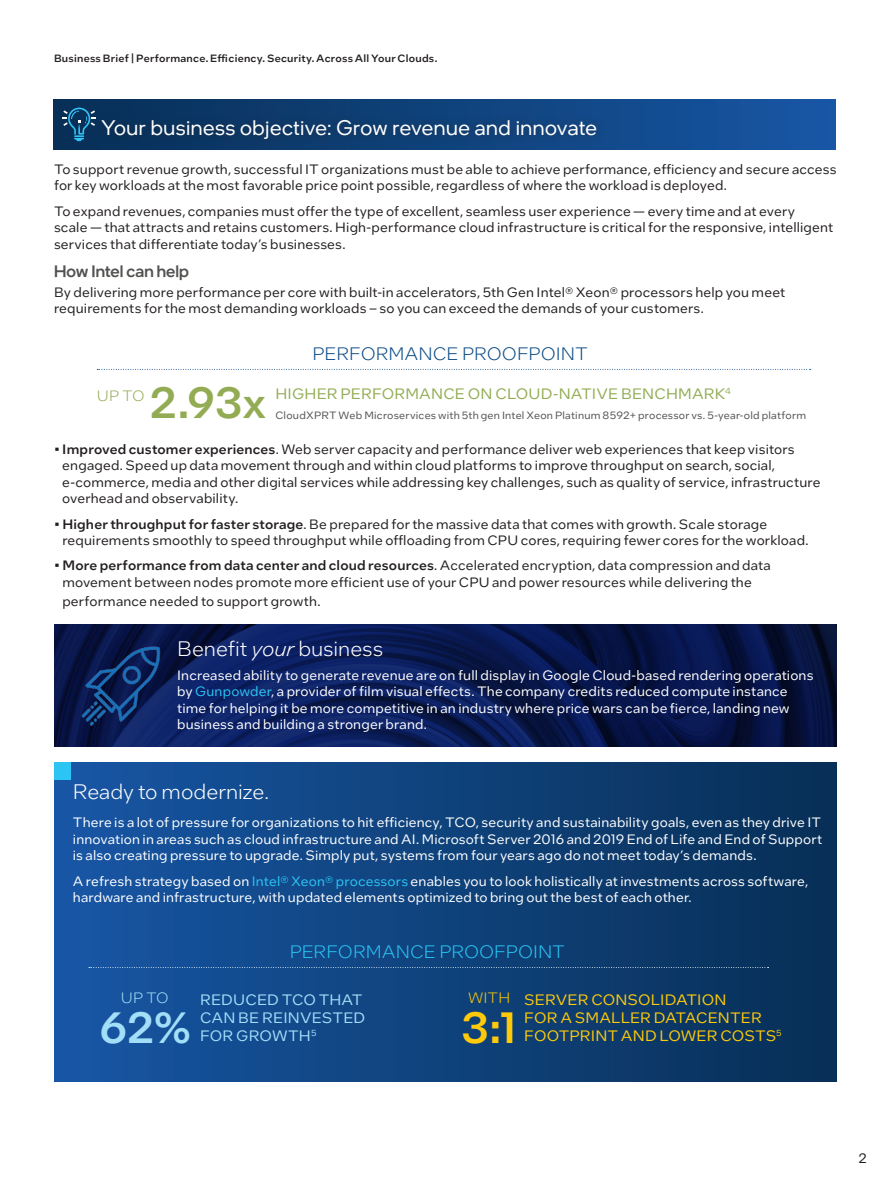
<style>
.page{position:relative;width:891px;height:1188px;background:#fff}
.page>*{position:absolute;margin:0;border:0;box-sizing:border-box;transform-origin:0 0}
.t1{font:500 43.5px "Intel One Text";color:#93ac54}
.t2{font:500 43.5px "Intel One Text";color:#a3def8}
.t3{font:500 43.5px "Intel One Text";color:#feca0a}
.t4{font:21px "Intel One Display";letter-spacing:.025em;color:#fff}
.t5{font:300 21px "Intel One Text";color:#fff}
.t6{font:300 18px "Intel One Text";color:#0b4b86}
.t7{font:300 18px "Intel One Text";color:#2bc4f3}
.t8{font:500 16.5px "Intel One Display";letter-spacing:.01em;color:#525250}
.t9{font:15px/18px "Intel One Text";letter-spacing:.005em;color:#feca0a}
.t10{font:15px "Intel One Text";letter-spacing:.01em;color:#93ac54}
.t11{font:15px/18px "Intel One Text";letter-spacing:.005em;color:#a3def8}
.t12{font:300 15px "Intel One Text";color:#93ac54}
.t13{font:300 15px "Intel One Text";color:#a3def8}
.t14{font:300 15px "Intel One Text";color:#feca0a}
.t15{font:13.5px/16.5px "Intel One Text";letter-spacing:.015em;color:#231f20}
.t16{font:13.5px/16.5px "Intel One Text";letter-spacing:.015em;color:#fff}
.t17{font:10.5px "Intel One Text";letter-spacing:.02em;color:#515252}
.t18{font:500 10.5px "Intel One Text";letter-spacing:.02em;color:#231f20}
.s1{font-weight:500}
.s2{font-style:italic}
.s3{color:#2bc4f3}
</style>
<div class="page">
<svg style="left:54px;top:625px;width:783px;height:122px;background:#091951"></svg>
<div style="left:54px;top:100px;width:782px;height:49px;background:linear-gradient(to right,#072f55,#1756a4)"></div>
<div style="left:94px;top:111px;width:513px;height:38px;background:#231f20;opacity:.5"></div>
<svg style="left:97px;top:369px;width:714px;height:1px"></svg>
<img style="left:70px;top:640px;width:103px;height:92px">
<svg style="left:62px;top:108px;width:34px;height:33px"></svg>
<div style="left:54px;top:762px;width:783px;height:320px;background:linear-gradient(to right,#1756a4,#072f55)"></div>
<svg style="left:89px;top:967px;width:680px;height:1px"></svg>
<div style="left:54px;top:762px;width:17px;height:18px;background:#2bc4f3"></div>
<p class="t18" style="left:54px;top:51px;width:385px">Business Brief | Performance. Efficiency. Security. Across All Your Clouds.</p>
<h2 class="t4" style="left:102px;top:114px;width:497px">Your business objective: Grow revenue and innovate</h2>
<p class="t15" style="left:54px;top:160px;width:784px">To support revenue growth, successful IT organizations must be able to achieve performance, efficiency and secure access for key workloads at the most favorable price point possible, regardless of where the workload is deployed.</p>
<p class="t15" style="left:54px;top:202px;width:781px">To expand revenues, companies must offer the type of excellent, seamless user experience — every time and at every<br>scale — that attracts and retains customers. High-performance cloud infrastructure is critical for the responsive, intelligent services that differentiate today’s businesses.</p>
<p class="t8" style="left:54px;top:261px;width:137px">How Intel can help</p>
<p class="t15" style="left:54px;top:283px;width:733px">By delivering more performance per core with built-in accelerators, 5th Gen Intel® Xeon® processors help you meet requirements for the most demanding workloads – so you can exceed the demands of your customers.</p>
<h3 class="t6" style="left:312px;top:342px;width:277px">PERFORMANCE PROOFPOINT</h3>
<h1 class="t1" style="left:149px;top:373px;width:118px">2.93x</h1>
<p class="t10" style="left:275px;top:384px;width:457px">HIGHER PERFORMANCE ON CLOUD-NATIVE BENCHMARK<sup>4</sup></p>
<p class="t12" style="left:97px;top:386px;width:49px">UP TO</p>
<p class="t17" style="left:275px;top:409px;width:532px">CloudXPRT Web Microservices with 5th gen Intel Xeon Platinum 8592+ processor vs. 5-year-old platform</p>
<p class="t15" style="left:62px;top:440px;width:760px;text-indent:-8px">• <span class="s1">Improved customer experiences</span>. Web server capacity and performance deliver web experiences that keep visitors engaged. Speed up data movement through and within cloud platforms to improve throughput on search, social, e-commerce, media and other digital services while addressing key challenges, such as quality of service, infrastructure overhead and observability.</p>
<p class="t15" style="left:62px;top:515px;width:748px;text-indent:-8px">• <span class="s1">Higher throughput for faster storage</span>. Be prepared for the massive data that comes with growth. Scale storage requirements smoothly to speed throughput while offloading from CPU cores, requiring fewer cores for the workload.</p>
<p class="t15" style="left:62px;top:557px;width:710px;text-indent:-8px">• <span class="s1">More performance from data center and cloud resources</span>. Accelerated encryption, data compression and data movement between nodes promote more efficient use of your CPU and power resources while delivering the</p>
<p class="t15" style="left:62px;top:593px;width:260px">performance needed to support growth.</p>
<h2 class="t5" style="left:177px;top:635px;width:208px">Benefit <span class="s2">your</span> business</h2>
<p class="t16" style="left:177px;top:666px;width:638px">Increased ability to generate revenue are on full display in Google Cloud-based rendering operations by <span class="s3">Gunpowder</span>, a provider of film visual effects. The company credits reduced compute instance time for helping it be more competitive in an industry where price wars can be fierce, landing new business and building a stronger brand.</p>
<h2 class="t5" style="left:73px;top:778px;width:198px">Ready to modernize.</h2>
<p class="t16" style="left:73px;top:814px;width:751px;text-align:justify">There is a lot of pressure for organizations to hit efficiency, TCO, security and sustainability goals, even as they drive IT innovation in areas such as cloud infrastructure and AI. Microsoft Server 2016 and 2019 End of Life and End of Support is also creating pressure to upgrade. Simply put, systems from four years ago do not meet today’s demands.</p>
<p class="t16" style="left:73px;top:872px;width:737px">A refresh strategy based on <span class="s3">Intel® Xeon® processors</span> enables you to look holistically at investments across software, hardware and infrastructure, with updated elements optimized to bring out the best of each other.</p>
<h3 class="t7" style="left:290px;top:940px;width:277px">PERFORMANCE PROOFPOINT</h3>
<p class="t13" style="left:121px;top:988px;width:49px">UP TO</p>
<p class="t14" style="left:468px;top:988px;width:44px">WITH</p>
<p class="t11" style="left:200px;top:990px;width:167px">REDUCED TCO THAT<br>CAN BE REINVESTED<br>FOR GROWTH<sup>5</sup></p>
<p class="t9" style="left:524px;top:990px;width:259px">SERVER CONSOLIDATION<br>FOR A SMALLER DATACENTER<br>FOOTPRINT AND LOWER COSTS<sup>5</sup></p>
<h1 class="t2" style="left:100px;top:998px;width:93px">62%</h1>
<h1 class="t3" style="left:461px;top:998px;width:57px">3:1</h1>
<p class="t15" style="left:858px;top:1150px;width:10px">2</p>
</div>
